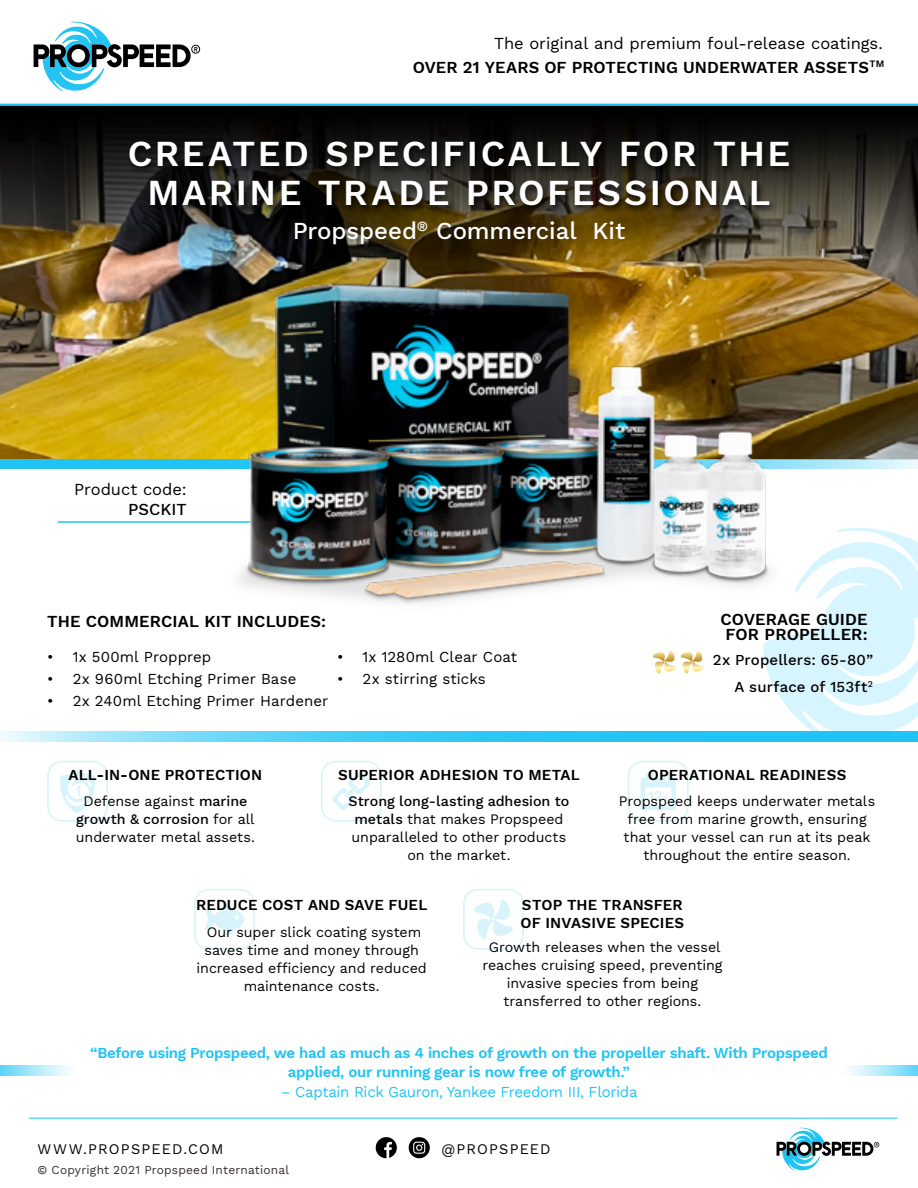
<style>
.page{position:relative;width:918px;height:1188px;background:#fff}
.page>*{position:absolute;margin:0;border:0;box-sizing:border-box;transform-origin:0 0}
.t1{font:600 36px/39px "Work Sans";letter-spacing:.07em;color:#fff;text-align:center}
.t2{font:500 24px "Work Sans";letter-spacing:-.005em;color:#fff}
.t3{font:16.5px/24px "Work Sans";color:#000;text-align:right}
.t4{font:600 16.5px/15px "Work Sans";letter-spacing:.01em;color:#000}
.t5{font:500 16.5px "Work Sans";letter-spacing:.005em;color:#000}
.t6{font:600 15px/19.5px "Work Sans";letter-spacing:-.02em;color:#20c4f4;text-align:center}
.t7{font:600 15px/18px "Work Sans";letter-spacing:.01em;color:#000}
.t8{font:15px "Work Sans";letter-spacing:.005em;color:#000}
.t9{font:15px "Work Sans";letter-spacing:-.02em;color:#20c4f4}
.t10{font:500 15px/26.1px "Work Sans";letter-spacing:.01em;color:#000;text-align:right}
.t11{font:14.4px "Work Sans";letter-spacing:.08em;color:#000}
.t12{font:14.25px/18px "Work Sans";letter-spacing:-.005em;color:#000;text-align:center}
.t13{font:12px "Work Sans";letter-spacing:.015em;color:#342f2e}
.s1{font-weight:600}
.s2{font-weight:500}
</style>
<div class="page">
<img style="left:0;top:261px;width:918px;height:198px">
<svg style="left:763px;top:528px;width:155px;height:203px"></svg>
<hr style="left:29px;top:1118px;width:869px;height:1px;background:#20c4f4">
<svg style="left:0;top:106px;width:918px;height:155px;background:#302a1b"></svg>
<svg style="left:0;top:459px;width:918px;height:10px;background:#55d1f5"></svg>
<svg style="left:2px;top:731px;width:916px;height:11px;background:#4dcff5"></svg>
<svg style="left:376px;top:1137px;width:21px;height:21px"></svg>
<svg style="left:409px;top:1137px;width:21px;height:21px"></svg>
<svg style="left:777px;top:1127px;width:102px;height:44px"></svg>
<div style="left:126px;top:141px;width:671px;height:72px;background:#000;opacity:.7"></div>
<svg style="left:34px;top:22px;width:166px;height:69px"></svg>
<hr style="left:0;top:104px;width:918px;height:2px;background:#20c4f4">
<hr style="left:58px;top:521px;width:193px;height:2px;background:#20c4f4">
<svg style="left:849px;top:1065px;width:69px;height:11px"></svg>
<svg style="left:0;top:1065px;width:70px;height:11px"></svg>
<img style="left:206px;top:271px;width:615px;height:341px">
<svg style="left:47px;top:761px;width:61px;height:61px"></svg>
<svg style="left:321px;top:761px;width:61px;height:61px"></svg>
<svg style="left:628px;top:761px;width:61px;height:61px"></svg>
<svg style="left:194px;top:889px;width:61px;height:61px"></svg>
<svg style="left:463px;top:889px;width:61px;height:61px"></svg>
<svg style="left:653px;top:650px;width:51px;height:24px"></svg>
<p class="t3" style="left:413px;top:31px;width:473px">The original and premium foul-release coatings.<br><span class="s1">OVER 21 YEARS OF PROTECTING UNDERWATER ASSETS</span><sup>TM</sup></p>
<h1 class="t1" style="left:128px;top:133px;width:664px">CREATED SPECIFICALLY FOR THE<br>MARINE TRADE PROFESSIONAL</h1>
<h2 class="t2" style="left:293px;top:213px;width:334px">Propspeed<sup>®</sup> Commercial Kit</h2>
<p class="t3" style="left:74px;top:477px;width:114px">Product code:</p>
<p class="t5" style="left:128px;top:497px;width:60px">PSCKIT</p>
<p class="t4" style="left:47px;top:613px;width:280px">THE COMMERCIAL KIT INCLUDES:</p>
<p class="t8" style="left:47px;top:646px;width:166px">• 1x 500ml Propprep</p>
<p class="t8" style="left:47px;top:668px;width:251px">• 2x 960ml Etching Primer Base</p>
<p class="t8" style="left:47px;top:690px;width:282px">• 2x 240ml Etching Primer Hardener</p>
<p class="t8" style="left:337px;top:645px;width:182px">• 1x 1280ml Clear Coat</p>
<p class="t8" style="left:337px;top:667px;width:150px">• 2x stirring sticks</p>
<p class="t7" style="left:69px;top:765px;width:195px">ALL-IN-ONE PROTECTION</p>
<p class="t12" style="left:76px;top:791px;width:180px">Defense against <span class="s2">marine growth &amp; corrosion</span> for all underwater metal assets.</p>
<p class="t7" style="left:338px;top:765px;width:243px">SUPERIOR ADHESION TO METAL</p>
<p class="t12" style="left:349px;top:791px;width:222px"><span class="s2">Strong long-lasting adhesion to metals</span> that makes Propspeed unparalleled to other products on the market.</p>
<p class="t4" style="left:721px;top:611px;width:149px">COVERAGE GUIDE<br>FOR PROPELLER:</p>
<p class="t10" style="left:713px;top:647px;width:162px">2x Propellers: 65-80”<br>A surface of 153ft<sup>2</sup></p>
<p class="t7" style="left:648px;top:765px;width:200px">OPERATIONAL READINESS</p>
<p class="t12" style="left:619px;top:791px;width:258px">Propspeed keeps underwater metals free from marine growth, ensuring that your vessel can run at its peak throughout the entire season.</p>
<p class="t7" style="left:196px;top:895px;width:233px">REDUCE COST AND SAVE FUEL</p>
<p class="t7" style="left:521px;top:895px;width:165px">STOP THE TRANSFER<br>OF INVASIVE SPECIES</p>
<p class="t12" style="left:197px;top:923px;width:232px">Our super slick coating system saves time and money through increased efficiency and reduced maintenance costs.</p>
<p class="t12" style="left:482px;top:938px;width:242px">Growth releases when the vessel reaches cruising speed, preventing invasive species from being transferred to other regions.</p>
<p class="t6" style="left:90px;top:1043px;width:739px">“Before using Propspeed, we had as much as 4 inches of growth on the propeller shaft. With Propspeed applied, our running gear is now free of growth.”</p>
<p class="t9" style="left:281px;top:1080px;width:358px">– Captain Rick Gauron, Yankee Freedom III, Florida</p>
<p class="t11" style="left:38px;top:1139px;width:187px">WWW.PROPSPEED.COM</p>
<p class="t11" style="left:442px;top:1139px;width:111px">@PROPSPEED</p>
<p class="t13" style="left:38px;top:1161px;width:253px">© Copyright 2021 Propspeed International</p>
</div>
